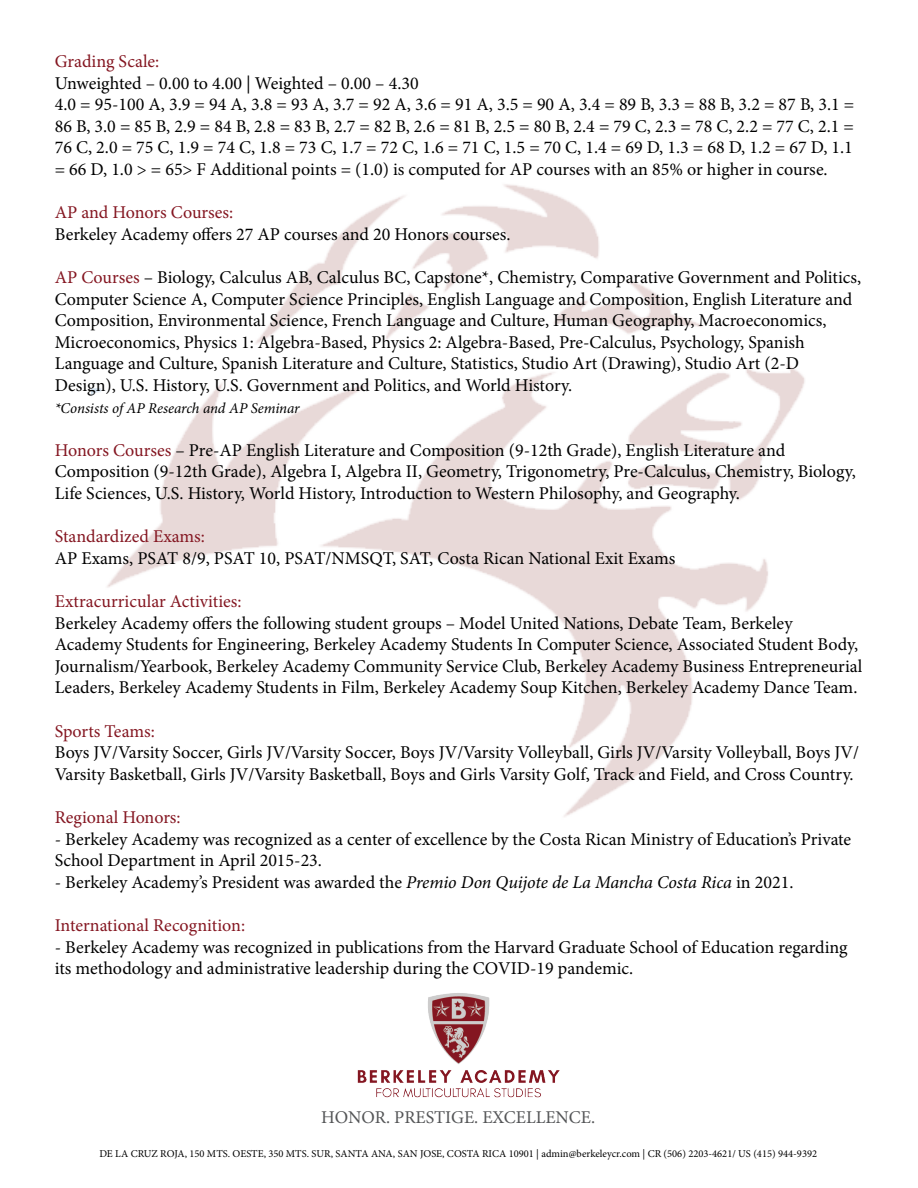
<style>
.page{position:relative;width:918px;height:1188px;background:#fff}
.page>*{position:absolute;margin:0;border:0;box-sizing:border-box;transform-origin:0 0}
.t1{font:18px/21.6px "Minion Pro";color:#000}
.t2{font:18px "Minion Pro";color:#841621}
.t3{font:18px "Minion Pro";color:#545557}
.t4{font:italic 15px "Minion Pro";letter-spacing:-.005em;color:#000}
.t5{font:10.5px "Minion Pro";color:#000}
.s1{color:#841621}
.s2{font-style:italic}
</style>
<div class="page">
<img style="left:92px;top:184px;width:713px;height:633px">
<img style="left:357px;top:993px;width:203px;height:105px">
<p class="t2" style="left:55px;top:49px;width:106px">Grading Scale:</p>
<p class="t1" style="left:55px;top:72px;width:365px">Unweighted – 0.00 to 4.00 | Weighted – 0.00 – 4.30</p>
<p class="t1" style="left:55px;top:94px;width:801px;text-align:justify">4.0 = 95-100 A, 3.9 = 94 A, 3.8 = 93 A, 3.7 = 92 A, 3.6 = 91 A, 3.5 = 90 A, 3.4 = 89 B, 3.3 = 88 B, 3.2 = 87 B, 3.1 = 86 B, 3.0 = 85 B, 2.9 = 84 B, 2.8 = 83 B, 2.7 = 82 B, 2.6 = 81 B, 2.5 = 80 B, 2.4 = 79 C, 2.3 = 78 C, 2.2 = 77 C, 2.1 = 76 C, 2.0 = 75 C, 1.9 = 74 C, 1.8 = 73 C, 1.7 = 72 C, 1.6 = 71 C, 1.5 = 70 C, 1.4 = 69 D, 1.3 = 68 D, 1.2 = 67 D, 1.1 = 66 D, 1.0 &gt; = 65&gt; F Additional points = (1.0) is computed for AP courses with an 85% or higher in course.</p>
<p class="t2" style="left:55px;top:200px;width:180px">AP and Honors Courses:</p>
<p class="t1" style="left:55px;top:223px;width:457px">Berkeley Academy offers 27 AP courses and 20 Honors courses.</p>
<p class="t1" style="left:55px;top:267px;width:808px"><span class="s1">AP Courses</span> – Biology, Calculus AB, Calculus BC, Capstone*, Chemistry, Comparative Government and Politics, Computer Science A, Computer Science Principles, English Language and Composition, English Literature and Composition, Environmental Science, French Language and Culture, Human Geography, Macroeconomics, Microeconomics, Physics 1: Algebra-Based, Physics 2: Algebra-Based, Pre-Calculus, Psychology, Spanish Language and Culture, Spanish Literature and Culture, Statistics, Studio Art (Drawing), Studio Art (2-D Design), U.S. History, U.S. Government and Politics, and World History.</p>
<p class="t4" style="left:55px;top:398px;width:247px">*Consists of AP Research and AP Seminar</p>
<p class="t1" style="left:55px;top:439px;width:803px"><span class="s1">Honors Courses</span> – Pre-AP English Literature and Composition (9-12th Grade), English Literature and<br>Composition (9-12th Grade), Algebra I, Algebra II, Geometry, Trigonometry, Pre-Calculus, Chemistry, Biology,<br>Life Sciences, U.S. History, World History, Introduction to Western Philosophy, and Geography.</p>
<p class="t2" style="left:55px;top:524px;width:152px">Standardized Exams:</p>
<p class="t1" style="left:55px;top:547px;width:622px">AP Exams, PSAT 8/9, PSAT 10, PSAT/NMSQT, SAT, Costa Rican National Exit Exams</p>
<p class="t2" style="left:55px;top:589px;width:188px">Extracurricular Activities:</p>
<p class="t1" style="left:55px;top:612px;width:809px">Berkeley Academy offers the following student groups – Model United Nations, Debate Team, Berkeley Academy Students for Engineering, Berkeley Academy Students In Computer Science, Associated Student Body, Journalism/Yearbook, Berkeley Academy Community Service Club, Berkeley Academy Business Entrepreneurial Leaders, Berkeley Academy Students in Film, Berkeley Academy Soup Kitchen, Berkeley Academy Dance Team.</p>
<p class="t2" style="left:55px;top:719px;width:102px">Sports Teams:</p>
<p class="t1" style="left:55px;top:742px;width:806px">Boys JV/Varsity Soccer, Girls JV/Varsity Soccer, Boys JV/Varsity Volleyball, Girls JV/Varsity Volleyball, Boys JV/<br>Varsity Basketball, Girls JV/Varsity Basketball, Boys and Girls Varsity Golf, Track and Field, and Cross Country.</p>
<p class="t2" style="left:55px;top:805px;width:127px">Regional Honors:</p>
<p class="t1" style="left:55px;top:828px;width:798px">- Berkeley Academy was recognized as a center of excellence by the Costa Rican Ministry of Education’s Private<br>School Department in April 2015-23.</p>
<p class="t1" style="left:55px;top:871px;width:740px">- Berkeley Academy’s President was awarded the <span class="s2">Premio Don Quijote de La Mancha Costa Rica</span> in 2021.</p>
<p class="t2" style="left:55px;top:913px;width:192px">International Recognition:</p>
<p class="t1" style="left:55px;top:936px;width:794px">- Berkeley Academy was recognized in publications from the Harvard Graduate School of Education regarding its methodology and administrative leadership during the COVID-19 pandemic.</p>
<p class="t3" style="left:321px;top:1105px;width:275px">HONOR. PRESTIGE. EXCELLENCE.</p>
<p class="t5" style="left:99px;top:1147px;width:719px">DE LA CRUZ ROJA, 150 MTS. OESTE, 350 MTS. SUR, SANTA ANA, SAN JOSE, COSTA RICA 10901 | admin@berkeleycr.com | CR (506) 2203-4621/ US (415) 944-9392</p>
</div>
